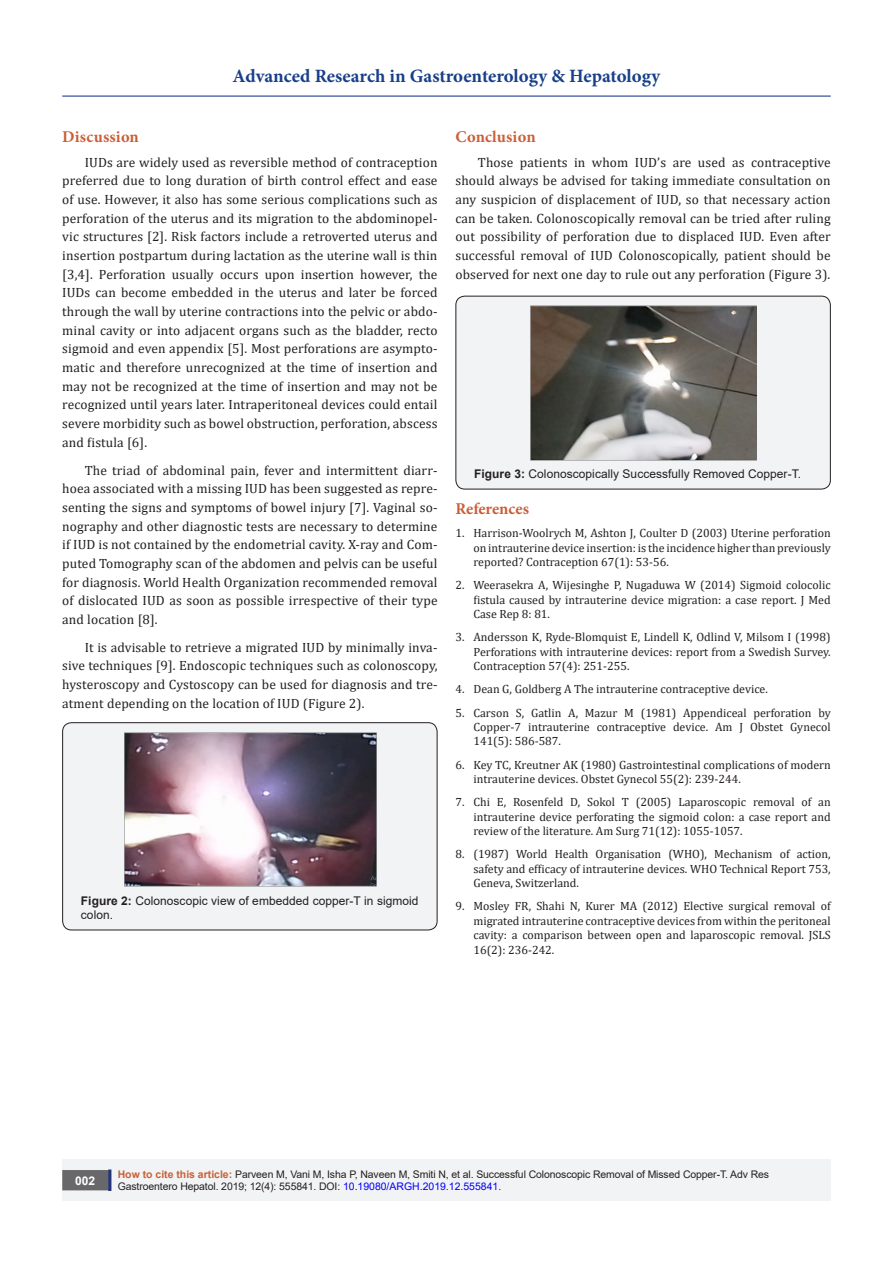
<style>
.page{position:relative;width:893px;height:1263px;background:#fff}
.page>*{position:absolute;margin:0;border:0;box-sizing:border-box;transform-origin:0 0}
.t1{font:700 18.9px "Minion Pro";color:#183f89}
.List_Paragraph{font:700 16.5px "Minion Pro";letter-spacing:.005em;color:#ca5f37}
.List_Paragraph-2{font:13.5px/18.8px "Cambria";letter-spacing:.01em;color:#231f20;text-align:justify}
.t2{font:12px/14.4px "Cambria";color:#231f20;text-align:justify}
.t3{font:12px/14.4px "Arial";letter-spacing:.005em;color:#231f20}
.t4{font:700 12px "Arial";color:#fff}
.t5{font:10.5px/12.6px "Arial";letter-spacing:-.01em;color:#231f20}
.s1{font-weight:700}
.s2{font-weight:700;color:#ca5f37}
.s3{color:#00f}
</style>
<div class="page">
<hr style="left:62px;top:96px;width:769px;height:1px;background:#253f8e">
<div style="left:62px;top:1160px;width:769px;height:41px;background:#f2f3f4"></div>
<div style="left:63px;top:1171px;width:44px;height:18px;background:#68676a"></div>
<div style="left:62px;top:1170px;width:46px;height:20px;border:2px solid #68676a"></div>
<div style="left:108px;top:1169px;width:3px;height:22px;background:#253474;border:2px solid #253474"></div>
<div style="left:63px;top:723px;width:374px;height:207px;background:#f2f3f4;border-radius:9px"></div>
<div style="left:62px;top:722px;width:375px;height:208px;border:1px solid #231f20;border-radius:9px"></div>
<img style="left:124px;top:733px;width:252px;height:153px">
<div style="left:456px;top:296px;width:374px;height:193px;background:#f2f3f4;border-radius:9px"></div>
<div style="left:455px;top:296px;width:376px;height:193px;border:1px solid #231f20;border-radius:9px"></div>
<img style="left:530px;top:305px;width:227px;height:156px">
<h1 class="t1" style="left:233px;top:63px;width:429px">Advanced Research in Gastroenterology &amp; Hepatology</h1>
<p class="List_Paragraph" style="left:62px;top:125px;width:78px">Discussion</p>
<p class="List_Paragraph-2" style="left:62px;top:153px;width:377px;text-indent:22px">IUDs are widely used as reversible method of contraception preferred due to long duration of birth control effect and ease of use. However, it also has some serious complications such as perforation of the uterus and its migration to the abdominopel&shy;vic structures [2]. Risk factors include a retroverted uterus and insertion postpartum during lactation as the uterine wall is thin [3,4]. Perforation usually occurs upon insertion however, the IUDs can become embedded in the uterus and later be forced through the wall by uterine contractions into the pelvic or abdo&shy;minal cavity or into adjacent organs such as the bladder, recto sigmoid and even appendix [5]. Most perforations are asympto&shy;matic and therefore unrecognized at the time of insertion and may not be recognized at the time of insertion and may not be recognized until years later. Intraperitoneal devices could entail severe morbidity such as bowel obstruction, perforation, abscess and fistula [6].</p>
<p class="List_Paragraph-2" style="left:62px;top:460px;width:377px;text-indent:22px">The triad of abdominal pain, fever and intermittent diarr&shy;hoea associated with a missing IUD has been suggested as repre&shy;senting the signs and symptoms of bowel injury [7]. Vaginal so&shy;nography and other diagnostic tests are necessary to determine if IUD is not contained by the endometrial cavity. X-ray and Com&shy;puted Tomography scan of the abdomen and pelvis can be useful for diagnosis. World Health Organization recommended removal of dislocated IUD as soon as possible irrespective of their type and location [8].</p>
<p class="List_Paragraph-2" style="left:62px;top:638px;width:377px;text-indent:22px">It is advisable to retrieve a migrated IUD by minimally inva&shy;sive techniques [9]. Endoscopic techniques such as colonoscopy, hysteroscopy and Cystoscopy can be used for diagnosis and tre&shy;atment depending on the location of IUD (Figure 2).</p>
<p class="t3" style="left:81px;top:893px;width:339px"><span class="s1">Figure 2:</span> Colonoscopic view of embedded copper-T in sigmoid colon.</p>
<p class="List_Paragraph" style="left:455px;top:125px;width:82px">Conclusion</p>
<p class="List_Paragraph-2" style="left:455px;top:153px;width:377px;text-indent:22px">Those patients in whom IUD’s are used as contraceptive should always be advised for taking immediate consultation on any suspicion of displacement of IUD, so that necessary action can be taken. Colonoscopically removal can be tried after ruling out possibility of perforation due to displaced IUD. Even after successful removal of IUD Colonoscopically, patient should be observed for next one day to rule out any perforation (Figure 3).</p>
<p class="t3" style="left:474px;top:467px;width:328px"><span class="s1">Figure 3:</span> Colonoscopically Successfully Removed Copper-T.</p>
<p class="List_Paragraph" style="left:455px;top:497px;width:75px">References</p>
<p class="t2" style="left:473px;top:526px;width:359px;text-indent:-18px">1. Harrison-Woolrych M, Ashton J, Coulter D (2003) Uterine perforation on intrauterine device insertion: is the incidence higher than previously reported? Contraception 67(1): 53-56.</p>
<p class="t2" style="left:473px;top:578px;width:359px;text-indent:-18px">2. Weerasekra A, Wijesinghe P, Nugaduwa W (2014) Sigmoid colocolic fistula caused by intrauterine device migration: a case report. J Med Case Rep 8: 81.</p>
<p class="t2" style="left:473px;top:630px;width:359px;text-indent:-18px">3. Andersson K, Ryde-Blomquist E, Lindell K, Odlind V, Milsom I (1998)<br>Perforations with intrauterine devices: report from a Swedish Survey.<br>Contraception 57(4): 251-255.</p>
<p class="t2" style="left:455px;top:682px;width:314px">4. Dean G, Goldberg A The intrauterine contraceptive device.</p>
<p class="t2" style="left:473px;top:705px;width:359px;text-indent:-18px">5. Carson S, Gatlin A, Mazur M (1981) Appendiceal perforation by Copper-7 intrauterine contraceptive device. Am J Obstet Gynecol 141(5): 586-587.</p>
<p class="t2" style="left:473px;top:757px;width:359px;text-indent:-18px">6. Key TC, Kreutner AK (1980) Gastrointestinal complications of modern intrauterine devices. Obstet Gynecol 55(2): 239-244.</p>
<p class="t2" style="left:473px;top:795px;width:359px;text-indent:-18px">7. Chi E, Rosenfeld D, Sokol T (2005) Laparoscopic removal of an intrauterine device perforating the sigmoid colon: a case report and review of the literature. Am Surg 71(12): 1055-1057.</p>
<p class="t2" style="left:473px;top:847px;width:359px;text-indent:-18px">8. (1987) World Health Organisation (WHO), Mechanism of action, safety and efficacy of intrauterine devices. WHO Technical Report 753, Geneva, Switzerland.</p>
<p class="t2" style="left:473px;top:899px;width:359px;text-indent:-18px">9. Mosley FR, Shahi N, Kurer MA (2012) Elective surgical removal of migrated intrauterine contraceptive devices from within the peritoneal cavity: a comparison between open and laparoscopic removal. JSLS 16(2): 236-242.</p>
<p class="t4" style="left:75px;top:1172px;width:22px">002</p>
<p class="t5" style="left:118px;top:1168px;width:653px"><span class="s2">How to cite this article:</span> Parveen M, Vani M, Isha P, Naveen M, Smiti N, et al. Successful Colonoscopic Removal of Missed Copper-T. Adv Res<br>Gastroentero Hepatol. 2019; 12(4): 555841. DOI: <span class="s3">10.19080/ARGH.2019.12.555841.</span></p>
</div>
